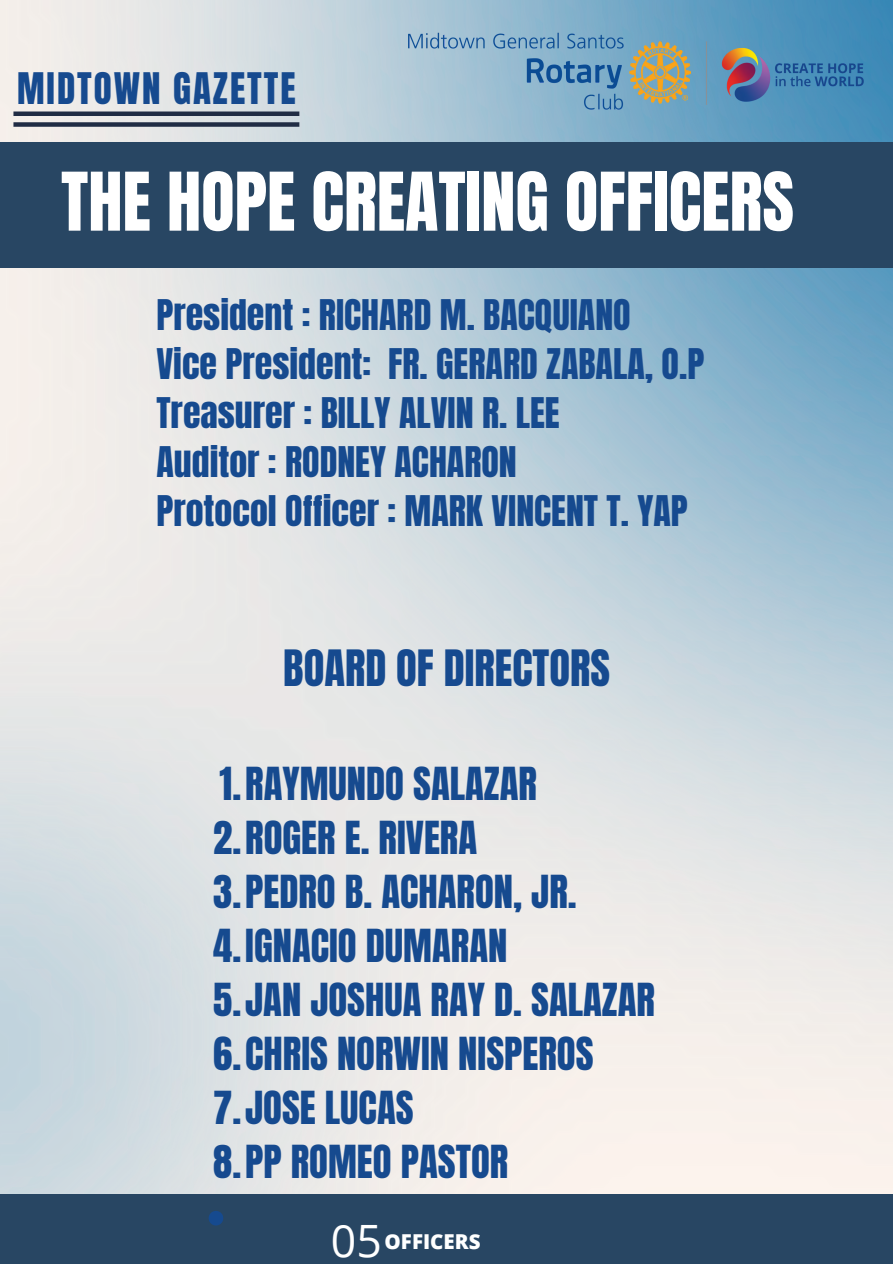
<style>
.page{position:relative;width:893px;height:1264px;background:#fff}
.page>*{position:absolute;margin:0;border:0;box-sizing:border-box;transform-origin:0 0}
.t1{font:68.7px "Anton";color:#fff}
.t2{font:44.55px "Open Sans";color:#fff}
.t3{font:42.6px "Anton";color:#164a8f}
.t4{font:38.7px "Anton";color:#164a8f}
.t5{font:37.05px "Anton";letter-spacing:.055em;color:#164a8f}
.t6{font:36px/49.1px "Anton";color:#164a8f}
.t7{font:800 20.55px "Open Sans";color:#fff}
</style>
<div class="page">
<img style="left:0;top:0;width:892px;height:1193px">
<div style="left:0;top:142px;width:892px;height:125px;background:#284663"></div>
<div style="left:0;top:1193px;width:892px;height:70px;background:#284663"></div>
<div style="left:13px;top:111px;width:286px;height:5px;background:#202c44"></div>
<div style="left:13px;top:122px;width:286px;height:5px;background:#202c44"></div>
<img style="left:382px;top:17px;width:505px;height:110px">
<svg style="left:209px;top:1211px;width:14px;height:14px"></svg>
<h5 class="t5" style="left:17px;top:62px;width:280px">MIDTOWN GAZETTE</h5>
<h4 class="t1" style="left:61px;top:152px;width:734px">THE HOPE CREATING OFFICERS</h4>
<p class="t6" style="left:156px;top:290px;width:549px">President : RICHARD M. BACQUIANO<br>Vice President: FR. GERARD ZABALA, O.P<br>Treasurer : BILLY ALVIN R. LEE<br>Auditor : RODNEY ACHARON<br>Protocol Officer : MARK VINCENT T. YAP</p>
<p class="t3" style="left:283px;top:638px;width:328px">BOARD OF DIRECTORS</p>
<p class="t4" style="left:220px;top:756px;width:319px">1.RAYMUNDO SALAZAR</p>
<p class="t4" style="left:213px;top:810px;width:265px">2.ROGER E. RIVERA</p>
<p class="t4" style="left:213px;top:864px;width:365px">3.PEDRO B. ACHARON, JR.</p>
<p class="t4" style="left:213px;top:918px;width:295px">4.IGNACIO DUMARAN</p>
<p class="t4" style="left:213px;top:972px;width:443px">5.JAN JOSHUA RAY D. SALAZAR</p>
<p class="t4" style="left:213px;top:1026px;width:382px">6.CHRIS NORWIN NISPEROS</p>
<p class="t4" style="left:213px;top:1080px;width:202px">7.JOSE LUCAS</p>
<p class="t4" style="left:213px;top:1134px;width:296px">8.PP ROMEO PASTOR</p>
<p class="t2" style="left:331px;top:1209px;width:52px">05</p>
<h1 class="t7" style="left:384px;top:1227px;width:97px">OFFICERS</h1>
</div>
